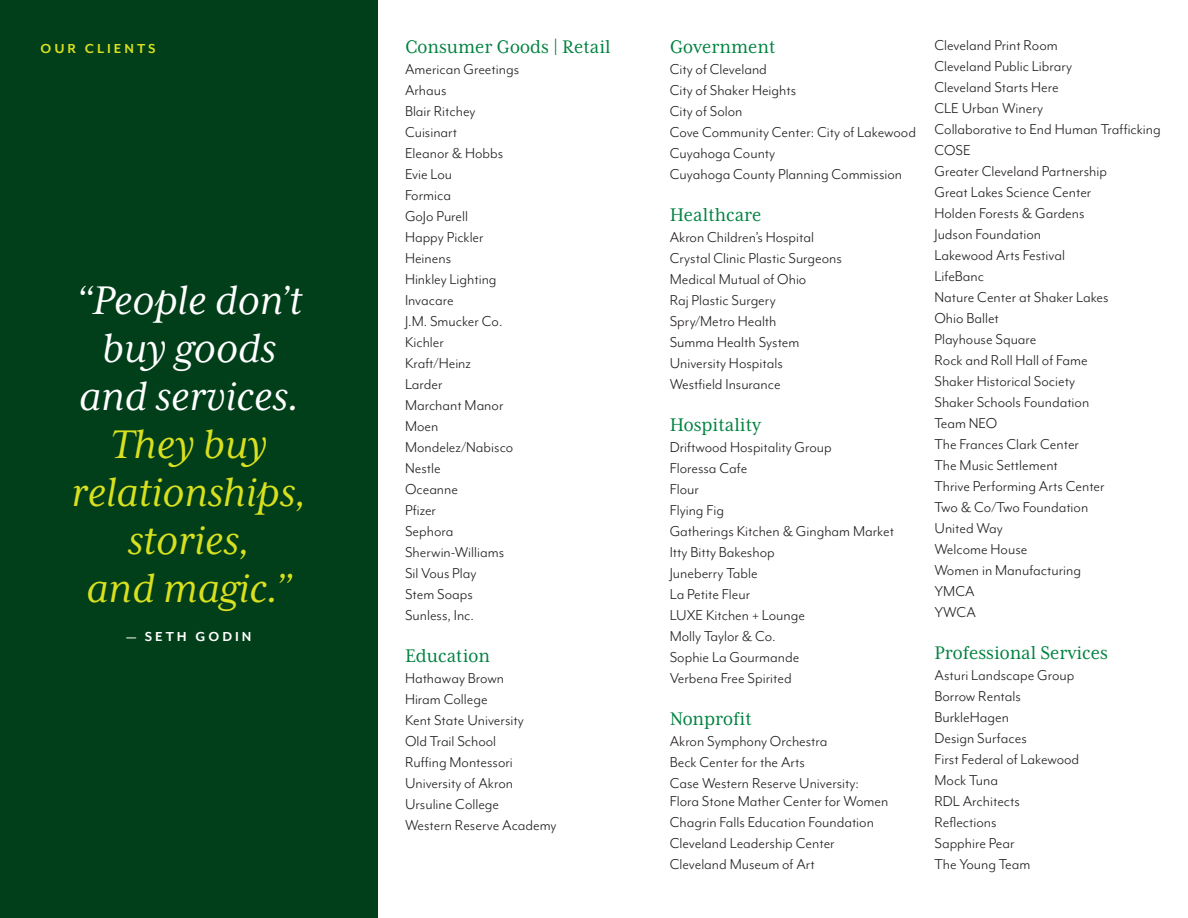
<style>
.page{position:relative;width:1188px;height:918px;background:#fff}
.page>*{position:absolute;margin:0;border:0;box-sizing:border-box;transform-origin:0 0}
.t1{font:italic 45.9px/48px "Mrs Eaves XL Serif OT";color:#d9e01f;text-align:center}
.t2{font:21px "Mrs Eaves XL Serif Nar OT";color:#008240}
.t3{font:16.5px/18px "Mr Eaves Mod OT";color:#231f20}
.t4{font:700 15px "Mr Eaves Mod OT";letter-spacing:.2em;color:#fff}
.t5{font:700 15px "Mr Eaves Mod OT";letter-spacing:.2em;color:#d9e01f}
.s1{color:#fff}
</style>
<div class="page">
<div style="left:0;top:0;width:378px;height:918px;background:#003f19"></div>
<p class="t5" style="left:40px;top:41px;width:117px">OUR CLIENTS</p>
<p class="t1" style="left:71px;top:277px;width:237px"><span class="s1">“People don’t buy goods and services.<br></span>They buy relationships, stories,<br>and magic.”</p>
<p class="t4" style="left:126px;top:628px;width:127px">— SETH GODIN</p>
<p class="t2" style="left:405px;top:36px;width:207px">Consumer Goods | Retail</p>
<p class="t3" style="left:405px;top:60px;width:116px">American Greetings</p>
<p class="t3" style="left:405px;top:81px;width:43px">Arhaus</p>
<p class="t3" style="left:405px;top:102px;width:72px">Blair Ritchey</p>
<p class="t3" style="left:405px;top:123px;width:54px">Cuisinart</p>
<p class="t3" style="left:405px;top:144px;width:100px">Eleanor &amp; Hobbs</p>
<p class="t3" style="left:405px;top:165px;width:49px">Evie Lou</p>
<p class="t3" style="left:405px;top:186px;width:47px">Formica</p>
<p class="t3" style="left:405px;top:207px;width:65px">GoJo Purell</p>
<p class="t3" style="left:405px;top:228px;width:80px">Happy Pickler</p>
<p class="t3" style="left:405px;top:249px;width:48px">Heinens</p>
<p class="t3" style="left:405px;top:270px;width:93px">Hinkley Lighting</p>
<p class="t3" style="left:405px;top:291px;width:50px">Invacare</p>
<p class="t3" style="left:405px;top:312px;width:99px">J.M. Smucker Co.</p>
<p class="t3" style="left:405px;top:333px;width:40px">Kichler</p>
<p class="t3" style="left:405px;top:354px;width:68px">Kraft/Heinz</p>
<p class="t3" style="left:405px;top:375px;width:39px">Larder</p>
<p class="t3" style="left:405px;top:396px;width:100px">Marchant Manor</p>
<p class="t3" style="left:405px;top:417px;width:35px">Moen</p>
<p class="t3" style="left:405px;top:438px;width:110px">Mondelez/Nabisco</p>
<p class="t3" style="left:405px;top:459px;width:37px">Nestle</p>
<p class="t3" style="left:405px;top:480px;width:55px">Oceanne</p>
<p class="t3" style="left:405px;top:501px;width:33px">Pfizer</p>
<p class="t3" style="left:405px;top:522px;width:50px">Sephora</p>
<p class="t3" style="left:405px;top:543px;width:101px">Sherwin-Williams</p>
<p class="t3" style="left:405px;top:564px;width:73px">Sil Vous Play</p>
<p class="t3" style="left:405px;top:585px;width:69px">Stem Soaps</p>
<p class="t3" style="left:405px;top:606px;width:71px">Sunless, Inc.</p>
<p class="t2" style="left:405px;top:645px;width:86px">Education</p>
<p class="t3" style="left:405px;top:669px;width:101px">Hathaway Brown</p>
<p class="t3" style="left:405px;top:690px;width:84px">Hiram College</p>
<p class="t3" style="left:405px;top:711px;width:120px">Kent State University</p>
<p class="t3" style="left:405px;top:732px;width:93px">Old Trail School</p>
<p class="t3" style="left:405px;top:753px;width:109px">Ruffing Montessori</p>
<p class="t3" style="left:405px;top:774px;width:110px">University of Akron</p>
<p class="t3" style="left:405px;top:795px;width:96px">Ursuline College</p>
<p class="t3" style="left:405px;top:816px;width:153px">Western Reserve Academy</p>
<p class="t2" style="left:670px;top:36px;width:107px">Government</p>
<p class="t3" style="left:670px;top:60px;width:99px">City of Cleveland</p>
<p class="t3" style="left:670px;top:81px;width:128px">City of Shaker Heights</p>
<p class="t3" style="left:670px;top:102px;width:74px">City of Solon</p>
<p class="t3" style="left:670px;top:123px;width:248px">Cove Community Center: City of Lakewood</p>
<p class="t3" style="left:670px;top:144px;width:107px">Cuyahoga County</p>
<p class="t3" style="left:670px;top:165px;width:234px">Cuyahoga County Planning Commission</p>
<p class="t2" style="left:670px;top:204px;width:93px">Healthcare</p>
<p class="t3" style="left:670px;top:228px;width:146px">Akron Children’s Hospital</p>
<p class="t3" style="left:670px;top:249px;width:174px">Crystal Clinic Plastic Surgeons</p>
<p class="t3" style="left:670px;top:270px;width:138px">Medical Mutual of Ohio</p>
<p class="t3" style="left:670px;top:291px;width:107px">Raj Plastic Surgery</p>
<p class="t3" style="left:670px;top:312px;width:108px">Spry/Metro Health</p>
<p class="t3" style="left:670px;top:333px;width:131px">Summa Health System</p>
<p class="t3" style="left:670px;top:354px;width:115px">University Hospitals</p>
<p class="t3" style="left:670px;top:375px;width:112px">Westfield Insurance</p>
<p class="t2" style="left:670px;top:414px;width:93px">Hospitality</p>
<p class="t3" style="left:670px;top:438px;width:164px">Driftwood Hospitality Group</p>
<p class="t3" style="left:670px;top:459px;width:79px">Floressa Cafe</p>
<p class="t3" style="left:670px;top:480px;width:31px">Flour</p>
<p class="t3" style="left:670px;top:501px;width:56px">Flying Fig</p>
<p class="t3" style="left:670px;top:522px;width:226px">Gatherings Kitchen &amp; Gingham Market</p>
<p class="t3" style="left:670px;top:543px;width:107px">Itty Bitty Bakeshop</p>
<p class="t3" style="left:670px;top:564px;width:90px">Juneberry Table</p>
<p class="t3" style="left:670px;top:585px;width:82px">La Petite Fleur</p>
<p class="t3" style="left:670px;top:606px;width:137px">LUXE Kitchen + Lounge</p>
<p class="t3" style="left:670px;top:627px;width:108px">Molly Taylor &amp; Co.</p>
<p class="t3" style="left:670px;top:648px;width:131px">Sophie La Gourmande</p>
<p class="t3" style="left:670px;top:669px;width:123px">Verbena Free Spirited</p>
<p class="t2" style="left:670px;top:708px;width:84px">Nonprofit</p>
<p class="t3" style="left:670px;top:732px;width:159px">Akron Symphony Orchestra</p>
<p class="t3" style="left:670px;top:753px;width:137px">Beck Center for the Arts</p>
<p class="t3" style="left:670px;top:774px;width:220px">Case Western Reserve University:<br>Flora Stone Mather Center for Women</p>
<p class="t3" style="left:670px;top:813px;width:206px">Chagrin Falls Education Foundation</p>
<p class="t3" style="left:670px;top:834px;width:167px">Cleveland Leadership Center</p>
<p class="t3" style="left:670px;top:855px;width:147px">Cleveland Museum of Art</p>
<p class="t3" style="left:934px;top:36px;width:125px">Cleveland Print Room</p>
<p class="t3" style="left:934px;top:57px;width:139px">Cleveland Public Library</p>
<p class="t3" style="left:934px;top:78px;width:126px">Cleveland Starts Here</p>
<p class="t3" style="left:934px;top:99px;width:110px">CLE Urban Winery</p>
<p class="t3" style="left:934px;top:120px;width:228px">Collaborative to End Human Trafficking</p>
<p class="t3" style="left:934px;top:141px;width:38px">COSE</p>
<p class="t3" style="left:934px;top:162px;width:174px">Greater Cleveland Partnership</p>
<p class="t3" style="left:934px;top:183px;width:158px">Great Lakes Science Center</p>
<p class="t3" style="left:934px;top:204px;width:152px">Holden Forests &amp; Gardens</p>
<p class="t3" style="left:934px;top:225px;width:108px">Judson Foundation</p>
<p class="t3" style="left:934px;top:246px;width:132px">Lakewood Arts Festival</p>
<p class="t3" style="left:934px;top:267px;width:51px">LifeBanc</p>
<p class="t3" style="left:934px;top:288px;width:176px">Nature Center at Shaker Lakes</p>
<p class="t3" style="left:934px;top:309px;width:66px">Ohio Ballet</p>
<p class="t3" style="left:934px;top:330px;width:104px">Playhouse Square</p>
<p class="t3" style="left:934px;top:351px;width:155px">Rock and Roll Hall of Fame</p>
<p class="t3" style="left:934px;top:372px;width:142px">Shaker Historical Society</p>
<p class="t3" style="left:934px;top:393px;width:156px">Shaker Schools Foundation</p>
<p class="t3" style="left:934px;top:414px;width:64px">Team NEO</p>
<p class="t3" style="left:934px;top:435px;width:146px">The Frances Clark Center</p>
<p class="t3" style="left:934px;top:456px;width:125px">The Music Settlement</p>
<p class="t3" style="left:934px;top:477px;width:172px">Thrive Performing Arts Center</p>
<p class="t3" style="left:934px;top:498px;width:155px">Two &amp; Co/Two Foundation</p>
<p class="t3" style="left:934px;top:519px;width:70px">United Way</p>
<p class="t3" style="left:934px;top:540px;width:94px">Welcome House</p>
<p class="t3" style="left:934px;top:561px;width:148px">Women in Manufacturing</p>
<p class="t3" style="left:934px;top:582px;width:42px">YMCA</p>
<p class="t3" style="left:934px;top:603px;width:43px">YWCA</p>
<p class="t2" style="left:934px;top:642px;width:175px">Professional Services</p>
<p class="t3" style="left:934px;top:666px;width:141px">Asturi Landscape Group</p>
<p class="t3" style="left:934px;top:687px;width:88px">Borrow Rentals</p>
<p class="t3" style="left:934px;top:708px;width:76px">BurkleHagen</p>
<p class="t3" style="left:934px;top:729px;width:94px">Design Surfaces</p>
<p class="t3" style="left:934px;top:750px;width:146px">First Federal of Lakewood</p>
<p class="t3" style="left:934px;top:771px;width:65px">Mock Tuna</p>
<p class="t3" style="left:934px;top:792px;width:87px">RDL Architects</p>
<p class="t3" style="left:934px;top:813px;width:64px">Reflections</p>
<p class="t3" style="left:934px;top:834px;width:82px">Sapphire Pear</p>
<p class="t3" style="left:934px;top:855px;width:97px">The Young Team</p>
</div>
